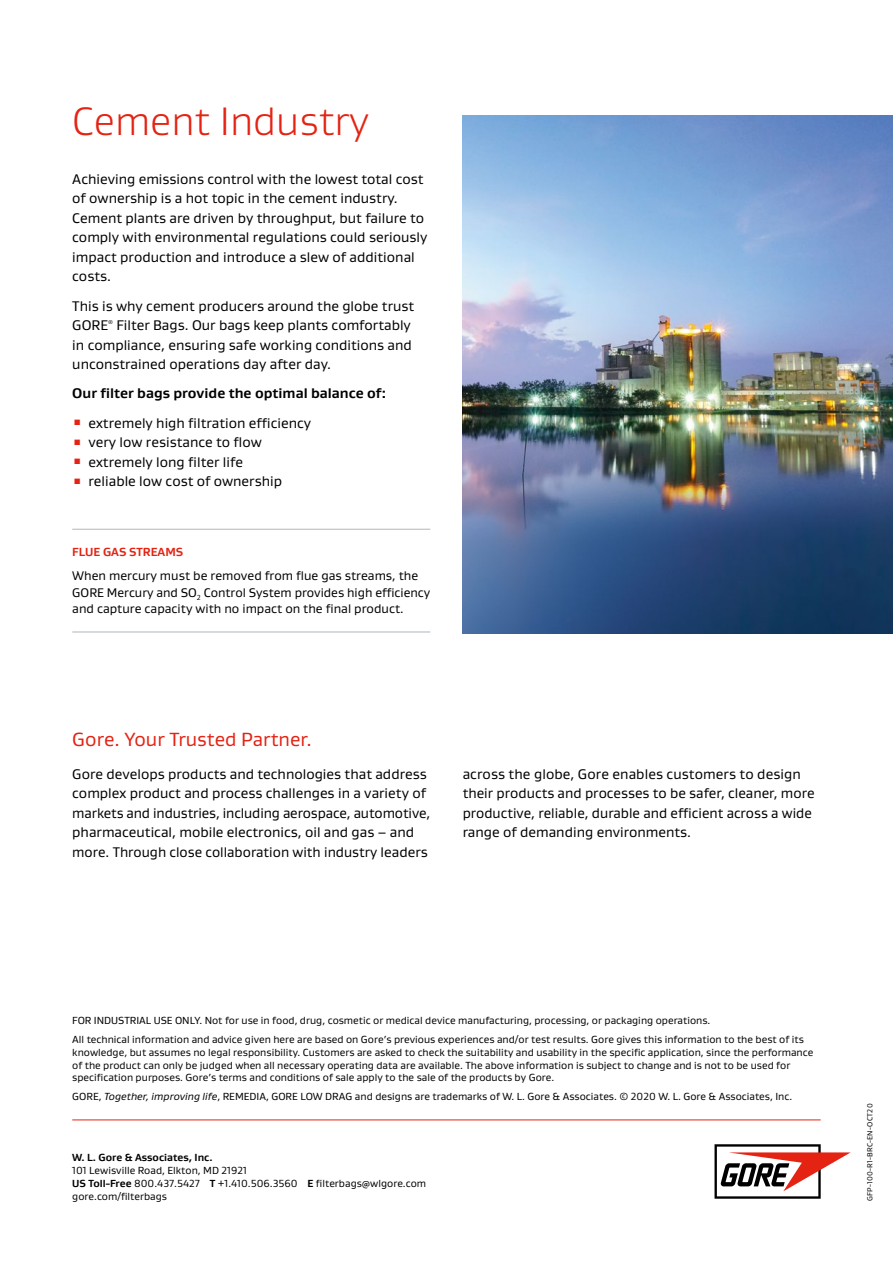
<style>
.page{position:relative;width:893px;height:1263px;background:#fff}
.page>*{position:absolute;margin:0;border:0;box-sizing:border-box;transform-origin:0 0}
.t1{font:300 40.5px "Gore Gustan";color:#e42313}
.t2{font:19.5px "Gore Gustan";color:#e42313}
.t3{font:14.25px/19.5px "Gore Gustan";color:#000}
.t4{font:700 14.25px "Gore Gustan";color:#000}
.t5{font:12.75px/16.5px "Gore Gustan";color:#000}
.t6{font:700 12px "Gore Gustan";color:#e42313}
.t7{font:10.5px/12.8px "Gore Gustan";color:#000}
.t8{font:700 10.5px "Gore Gustan";color:#000}
.t9{font:7.5px "Gore Gustan";letter-spacing:.025em;color:#000}
.t10{font:5.7px "Gore Gustan";color:#000}
.s1{font-style:italic}
.s2{font-weight:700}
</style>
<div class="page">
<img style="left:463px;top:116px;width:430px;height:517px">
<svg style="left:714px;top:1144px;width:137px;height:55px"></svg>
<hr style="left:72px;top:1119px;width:749px;height:1px;background:#e42313">
<hr style="left:72px;top:529px;width:358px;height:1px;background:#afb6bd">
<hr style="left:72px;top:632px;width:358px;height:1px;background:#afb6bd">
<h1 class="t1" style="left:72px;top:96px;width:298px">Cement Industry</h1>
<p class="t3" style="left:72px;top:169px;width:357px">Achieving emissions control with the lowest total cost of ownership is a hot topic in the cement industry.<br>Cement plants are driven by throughput, but failure to comply with environmental regulations could seriously impact production and introduce a slew of additional costs.</p>
<p class="t3" style="left:72px;top:295px;width:343px">This is why cement producers around the globe trust<br>GORE</p>
<p class="t10" style="left:108px;top:318px;width:6px">®</p>
<p class="t3" style="left:72px;top:315px;width:341px;text-align:justify;text-indent:44px">Filter Bags. Our bags keep plants comfortably in compliance, ensuring safe working conditions and unconstrained operations day after day.</p>
<p class="t4" style="left:72px;top:384px;width:315px">Our filter bags provide the optimal balance of:</p>
<p class="t3" style="left:72px;top:413px;width:240px"><sup>▪</sup> extremely high filtration efficiency</p>
<p class="t3" style="left:72px;top:432px;width:191px"><sup>▪</sup> very low resistance to flow</p>
<p class="t3" style="left:72px;top:452px;width:172px"><sup>▪</sup> extremely long filter life</p>
<p class="t3" style="left:72px;top:471px;width:211px"><sup>▪</sup> reliable low cost of ownership</p>
<p class="t6" style="left:72px;top:544px;width:112px">FLUE GAS STREAMS</p>
<p class="t5" style="left:72px;top:567px;width:359px">When mercury must be removed from flue gas streams, the<br>GORE Mercury and SO<sub>2</sub> Control System provides high efficiency and capture capacity with no impact on the final product.</p>
<h2 class="t2" style="left:72px;top:727px;width:241px">Gore. Your Trusted Partner.</h2>
<p class="t3" style="left:72px;top:764px;width:359px">Gore develops products and technologies that address complex product and process challenges in a variety of markets and industries, including aerospace, automotive, pharmaceutical, mobile electronics, oil and gas – and more. Through close collaboration with industry leaders</p>
<p class="t3" style="left:463px;top:764px;width:353px">across the globe, Gore enables customers to design their products and processes to be safer, cleaner, more productive, reliable, durable and efficient across a wide range of demanding environments.</p>
<p class="t7" style="left:72px;top:1010px;width:733px;line-height:19px">FOR INDUSTRIAL USE ONLY. Not for use in food, drug, cosmetic or medical device manufacturing, processing, or packaging operations.<br>All technical information and advice given here are based on Gore’s previous experiences and/or test results. Gore gives this information to the best of its</p>
<p class="t7" style="left:72px;top:1045px;width:742px">knowledge, but assumes no legal responsibility. Customers are asked to check the suitability and usability in the specific application, since the performance of the product can only be judged when all necessary operating data are available. The above information is subject to change and is not to be used for specification purposes. Gore’s terms and conditions of sale apply to the sale of the products by Gore.</p>
<p class="t7" style="left:72px;top:1090px;width:721px">GORE, <span class="s1">Together, improving life</span>, REMEDIA, GORE LOW DRAG and designs are trademarks of W. L. Gore &amp; Associates. © 2020 W. L. Gore &amp; Associates, Inc.</p>
<p class="t8" style="left:72px;top:1150px;width:142px">W. L. Gore &amp; Associates, Inc.</p>
<p class="t7" style="left:72px;top:1163px;width:355px;line-height:13.2px">101 Lewisville Road, Elkton, MD 21921<br><span class="s2">US Toll-Free</span> 800.437.5427 <span class="s2">T</span> +1.410.506.3560 <span class="s2">E</span> filterbags@wlgore.com gore.com/filterbags</p>
<p class="t9" style="left:865px;top:1201px;width:99px;rotate:-90deg">GFP-100-R1-BRC-EN-OCT20</p>
</div>
